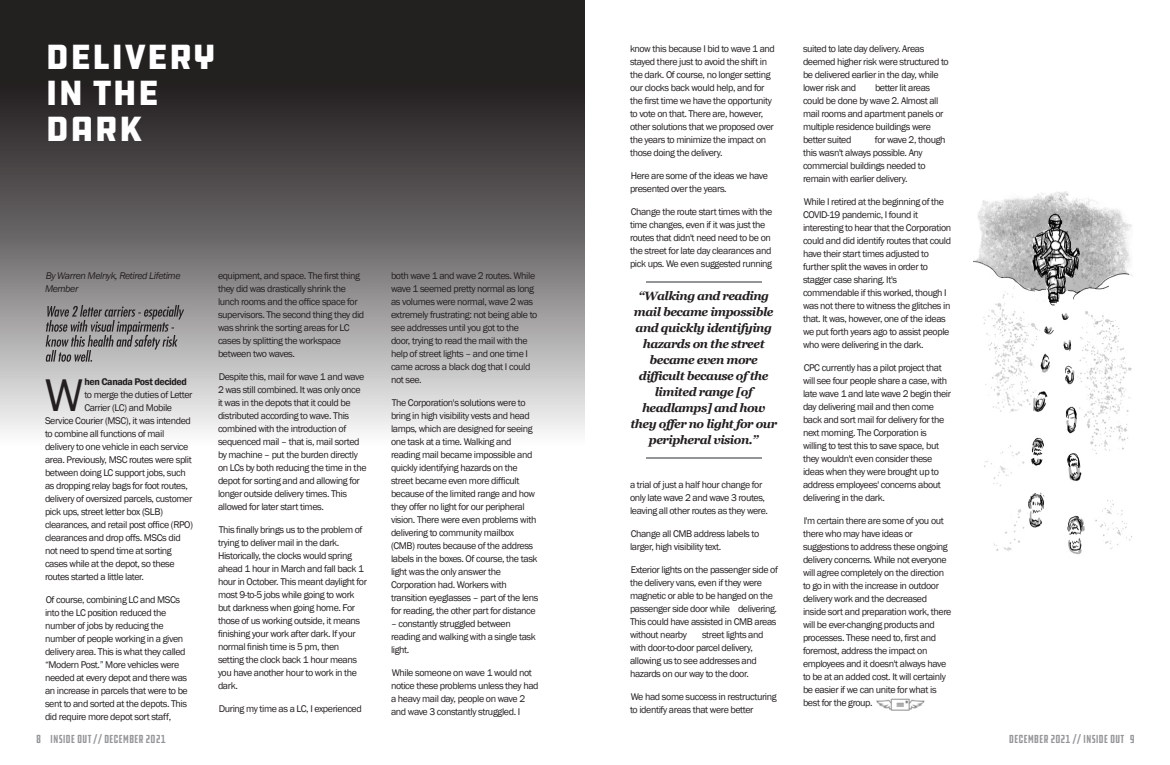
<style>
.page{position:relative;width:1170px;height:765px;background:#fff}
.page>*{position:absolute;margin:0;border:0;box-sizing:border-box;transform-origin:0 0}
.t1{font:47.1px "Franklin Gothic";color:#231f20}
.t2{font:36px/36px "DDC Hardware";color:#fff}
.t3{font:italic 700 12px/16px "Georgia";letter-spacing:-.04em;color:#231f20;text-align:center}
.t4{font:extra-condensed 12px "DDC Hardware";color:#949698}
.t5{font:10px/13px "Franklin Gothic";letter-spacing:-.04em;color:#231f20}
.t6{font:italic 10px/13px "Franklin Gothic";letter-spacing:-.04em;color:#231f20}
.t7{font:600 10px "Franklin Gothic";letter-spacing:-.04em;color:#231f20}
</style>
<div class="page">
<svg style="left:0;top:0;width:585px;height:432px;background:#6c696a"></svg>
<svg style="left:46px;top:305px;width:138px;height:57px;background:#908e8f"></svg>
<img style="left:876px;top:699px;width:48px;height:11px">
<hr style="left:646px;top:281px;width:116px;height:2px;background:#939598">
<hr style="left:646px;top:458px;width:116px;height:1px;background:#939598">
<img style="left:973px;top:192px;width:160px;height:363px">
<h2 class="t2" style="left:45px;top:40px;width:172px">DELIVERY<br>IN THE<br>DARK</h2>
<p class="t5" style="left:630px;top:43px;width:147px">know this because I bid to wave 1 and stayed there just to avoid the shift in the dark. Of course, no longer setting our clocks back would help, and for the first time we have the opportunity to vote on that. There are, however, other solutions that we proposed over the years to minimize the impact on those doing the delivery.</p>
<p class="t5" style="left:630px;top:170px;width:139px">Here are some of the ideas we have presented over the years.</p>
<p class="t5" style="left:630px;top:206px;width:144px">Change the route start times with the time changes, even if it was just the routes that didn't need need to be on the street for late day clearances and pick ups. We even suggested running</p>
<p class="t6" style="left:45px;top:270px;width:137px">By Warren Melnyk, Retired Lifetime<br>Member</p>
<h1 class="t1" style="left:45px;top:378px;width:40px">W</h1>
<p class="t7" style="left:84px;top:378px;width:104px">hen Canada Post decided</p>
<p class="t5" style="left:84px;top:389px;width:110px">to merge the duties of Letter</p>
<p class="t5" style="left:84px;top:402px;width:89px">Carrier (LC) and Mobile</p>
<p class="t5" style="left:45px;top:415px;width:147px">Service Courier (MSC), it was intended</p>
<p class="t5" style="left:45px;top:428px;width:121px">to combine all functions of mail</p>
<p class="t5" style="left:45px;top:441px;width:145px">delivery to one vehicle in each service</p>
<p class="t5" style="left:45px;top:454px;width:148px">area. Previously, MSC routes were split</p>
<p class="t5" style="left:45px;top:467px;width:142px">between doing LC support jobs, such</p>
<p class="t5" style="left:45px;top:480px;width:144px">as dropping relay bags for foot routes,</p>
<p class="t5" style="left:45px;top:493px;width:149px">delivery of oversized parcels, customer</p>
<p class="t5" style="left:45px;top:506px;width:120px">pick ups, street letter box (SLB)</p>
<p class="t5" style="left:45px;top:519px;width:150px">clearances, and retail post office (RPO)</p>
<p class="t5" style="left:45px;top:532px;width:137px">clearances and drop offs. MSCs did</p>
<p class="t5" style="left:45px;top:545px;width:128px">not need to spend time at sorting</p>
<p class="t5" style="left:45px;top:558px;width:131px">cases while at the depot, so these</p>
<p class="t5" style="left:45px;top:571px;width:101px">routes started a little later.</p>
<p class="t5" style="left:45px;top:594px;width:144px">Of course, combining LC and MSCs into the LC position reduced the number of jobs by reducing the number of people working in a given delivery area. This is what they called “Modern Post.” More vehicles were needed at every depot and there was an increase in parcels that were to be sent to and sorted at the depots. This did require more depot sort staff,</p>
<p class="t5" style="left:218px;top:270px;width:148px">equipment, and space. The first thing they did was drastically shrink the lunch rooms and the office space for supervisors. The second thing they did was shrink the sorting areas for LC cases by splitting the workspace between two waves.</p>
<p class="t5" style="left:218px;top:371px;width:150px">Despite this, mail for wave 1 and wave 2 was still combined. It was only once it was in the depots that it could be distributed according to wave. This combined with the introduction of sequenced mail – that is, mail sorted by machine – put the burden directly on LCs by both reducing the time in the depot for sorting and and allowing for longer outside delivery times. This allowed for later start times.</p>
<p class="t5" style="left:218px;top:524px;width:151px">This finally brings us to the problem of trying to deliver mail in the dark.<br>Historically, the clocks would spring ahead 1 hour in March and fall back 1 hour in October. This meant daylight for most 9-to-5 jobs while going to work but darkness when going home. For those of us working outside, it means finishing your work after dark. If your normal finish time is 5 pm, then setting the clock back 1 hour means you have another hour to work in the dark.</p>
<p class="t5" style="left:219px;top:703px;width:145px">During my time as a LC, I experienced</p>
<p class="t5" style="left:391px;top:270px;width:148px">both wave 1 and wave 2 routes. While wave 1 seemed pretty normal as long as volumes were normal, wave 2 was extremely frustrating: not being able to see addresses until you got to the door, trying to read the mail with the help of street lights – and one time I came across a black dog that I could not see.</p>
<p class="t5" style="left:391px;top:397px;width:149px">The Corporation's solutions were to bring in high visibility vests and head lamps, which are designed for seeing one task at a time. Walking and reading mail became impossible and quickly identifying hazards on the street became even more difficult because of the limited range and how they offer no light for our peripheral vision. There were even problems with delivering to community mailbox (CMB) routes because of the address labels in the boxes. Of course, the task light was the only answer the Corporation had. Workers with transition eyeglasses – part of the lens for reading, the other part for distance</p>
<p class="t5" style="left:391px;top:618px;width:146px">– constantly struggled between reading and walking with a single task light.</p>
<p class="t5" style="left:391px;top:667px;width:149px">While someone on wave 1 would not notice these problems unless they had a heavy mail day, people on wave 2 and wave 3 constantly struggled. I</p>
<p class="t3" style="left:630px;top:289px;width:148px">“Walking and reading mail became impossible and quickly identifying hazards on the street became even more difficult because of the limited range [of headlamps] and how they offer no light for our peripheral vision.”</p>
<p class="t5" style="left:630px;top:479px;width:140px">a trial of just a half hour change for only late wave 2 and wave 3 routes, leaving all other routes as they were.</p>
<p class="t5" style="left:630px;top:528px;width:131px">Change all CMB address labels to larger, high visibility text.</p>
<p class="t5" style="left:630px;top:564px;width:150px">Exterior lights on the passenger side of the delivery vans, even if they were magnetic or able to be hanged on the passenger side door while delivering.<br>This could have assisted in CMB areas without nearby</p>
<p class="t5" style="left:630px;top:629px;width:135px;text-indent:72px">street lights and with door-to-door parcel delivery, allowing us to see addresses and hazards on our way to the door.</p>
<p class="t5" style="left:630px;top:691px;width:148px">We had some success in restructuring to identify areas that were better</p>
<p class="t5" style="left:803px;top:43px;width:147px">suited to late day delivery. Areas deemed higher risk were structured to be delivered earlier in the day, while lower risk and</p>
<p class="t5" style="left:803px;top:82px;width:142px;text-indent:72px">better lit areas could be done by wave 2. Almost all mail rooms and apartment panels or multiple residence buildings were better suited</p>
<p class="t5" style="left:803px;top:134px;width:144px;text-indent:72px">for wave 2, though this wasn't always possible. Any commercial buildings needed to remain with earlier delivery.</p>
<p class="t5" style="left:803px;top:196px;width:150px">While I retired at the beginning of the COVID-19 pandemic, I found it interesting to hear that the Corporation could and did identify routes that could have their start times adjusted to further split the waves in order to stagger case sharing. It's commendable if this worked, though I was not there to witness the glitches in that. It was, however, one of the ideas we put forth years ago to assist people who were delivering in the dark.</p>
<p class="t5" style="left:803px;top:362px;width:150px">CPC currently has a pilot project that will see four people share a case, with late wave 1 and late wave 2 begin their day delivering mail and then come back and sort mail for delivery for the next morning. The Corporation is willing to test this to save space, but they wouldn't even consider these ideas when they were brought up to address employees' concerns about delivering in the dark.</p>
<p class="t5" style="left:803px;top:515px;width:150px">I'm certain there are some of you out there who may have ideas or suggestions to address these ongoing delivery concerns. While not everyone will agree completely on the direction to go in with the increase in outdoor delivery work and the decreased inside sort and preparation work, there will be ever-changing products and processes. These need to, first and foremost, address the impact on employees and it doesn't always have to be at an added cost. It will certainly be easier if we can unite for what is best for the group.</p>
<p class="t4" style="left:36px;top:733px;width:131px">8 INSIDE OUT // DECEMBER 2021</p>
<p class="t4" style="left:1009px;top:733px;width:128px">DECEMBER 2021 // INSIDE OUT 9</p>
</div>
